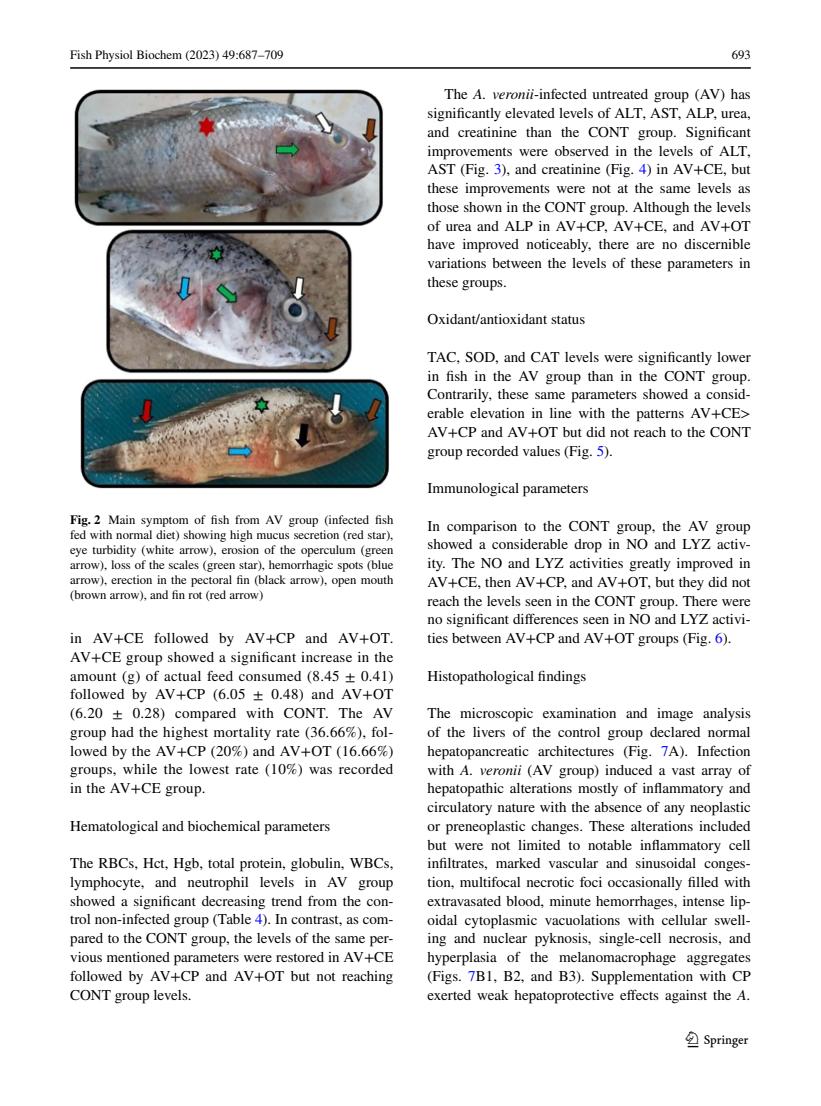
<style>
.page{position:relative;width:821px;height:1106px;background:#fff}
.page>*{position:absolute;margin:0;border:0;box-sizing:border-box;transform-origin:0 0}
.t1{font:22.5px "Springnew Regular 3";color:#000}
.t2{font:15px/18.8px "STIX";color:#000;text-align:justify}
.t3{font:12.75px/15px "STIX";color:#000;text-align:justify}
.s1{font-weight:700}
.s2{color:#00f}
.s3{font-style:italic}
</style>
<div class="page">
<hr style="left:70px;top:67px;width:680px;height:2px;background:#000">
<img style="left:74px;top:89px;width:315px;height:400px">
<p class="t3" style="left:70px;top:48px;width:215px">Fish Physiol Biochem (2023) 49:687–709</p>
<p class="t3" style="left:731px;top:49px;width:21px">693</p>
<p class="t3" style="left:70px;top:513px;width:325px"><span class="s1">Fig. 2</span> Main symptom of fish from AV group (infected fish fed with normal diet) showing high mucus secretion (red star), eye turbidity (white arrow), erosion of the operculum (green arrow), loss of the scales (green star), hemorrhagic spots (blue arrow), erection in the pectoral fin (black arrow), open mouth (brown arrow), and fin rot (red arrow)</p>
<p class="t2" style="left:70px;top:629px;width:325px">in AV+CE followed by AV+CP and AV+OT.<br>AV+CE group showed a significant increase in the amount (g) of actual feed consumed (8.45 ± 0.41) followed by AV+CP (6.05 ± 0.48) and AV+OT (6.20 ± 0.28) compared with CONT. The AV group had the highest mortality rate (36.66%), fol&shy;lowed by the AV+CP (20%) and AV+OT (16.66%) groups, while the lowest rate (10%) was recorded in the AV+CE group.</p>
<p class="t2" style="left:70px;top:817px;width:261px">Hematological and biochemical parameters</p>
<p class="t2" style="left:70px;top:854px;width:325px">The RBCs, Hct, Hgb, total protein, globulin, WBCs, lymphocyte, and neutrophil levels in AV group showed a significant decreasing trend from the con&shy;trol non-infected group (Table <span class="s2">4</span>). In contrast, as com&shy;pared to the CONT group, the levels of the same per&shy;vious mentioned parameters were restored in AV+CE followed by AV+CP and AV+OT but not reaching CONT group levels.</p>
<p class="t2" style="left:427px;top:86px;width:325px;text-indent:17px">The <span class="s3">A. veronii</span>-infected untreated group (AV) has significantly elevated levels of ALT, AST, ALP, urea, and creatinine than the CONT group. Significant improvements were observed in the levels of ALT, AST (Fig. <span class="s2">3</span>), and creatinine (Fig. <span class="s2">4</span>) in AV+CE, but these improvements were not at the same levels as those shown in the CONT group. Although the levels of urea and ALP in AV+CP, AV+CE, and AV+OT have improved noticeably, there are no discernible variations between the levels of these parameters in these groups.</p>
<p class="t2" style="left:427px;top:311px;width:159px">Oxidant/antioxidant status</p>
<p class="t2" style="left:427px;top:348px;width:325px">TAC, SOD, and CAT levels were significantly lower in fish in the AV group than in the CONT group.<br>Contrarily, these same parameters showed a consid&shy;erable elevation in line with the patterns AV+CE&gt; AV+CP and AV+OT but did not reach to the CONT group recorded values (Fig. <span class="s2">5</span>).</p>
<p class="t2" style="left:427px;top:480px;width:163px">Immunological parameters</p>
<p class="t2" style="left:427px;top:517px;width:325px">In comparison to the CONT group, the AV group showed a considerable drop in NO and LYZ activ&shy;ity. The NO and LYZ activities greatly improved in AV+CE, then AV+CP, and AV+OT, but they did not reach the levels seen in the CONT group. There were no significant differences seen in NO and LYZ activi&shy;ties between AV+CP and AV+OT groups (Fig. <span class="s2">6</span>).</p>
<p class="t2" style="left:427px;top:667px;width:160px">Histopathological findings</p>
<p class="t2" style="left:427px;top:705px;width:325px">The microscopic examination and image analysis of the livers of the control group declared normal hepatopancreatic architectures (Fig. <span class="s2">7</span>A). Infection with <span class="s3">A. veronii</span> (AV group) induced a vast array of hepatopathic alterations mostly of inflammatory and circulatory nature with the absence of any neoplastic or preneoplastic changes. These alterations included but were not limited to notable inflammatory cell infiltrates, marked vascular and sinusoidal conges&shy;tion, multifocal necrotic foci occasionally filled with extravasated blood, minute hemorrhages, intense lip&shy;oidal cytoplasmic vacuolations with cellular swell&shy;ing and nuclear pyknosis, single-cell necrosis, and hyperplasia of the melanomacrophage aggregates (Figs. <span class="s2">7</span>B1, B2, and B3). Supplementation with CP exerted weak hepatoprotective effects against the <span class="s3">A.</span></p>
<h1 class="t1" style="left:687px;top:1031px;width:62px">1 3</h1>
</div>
